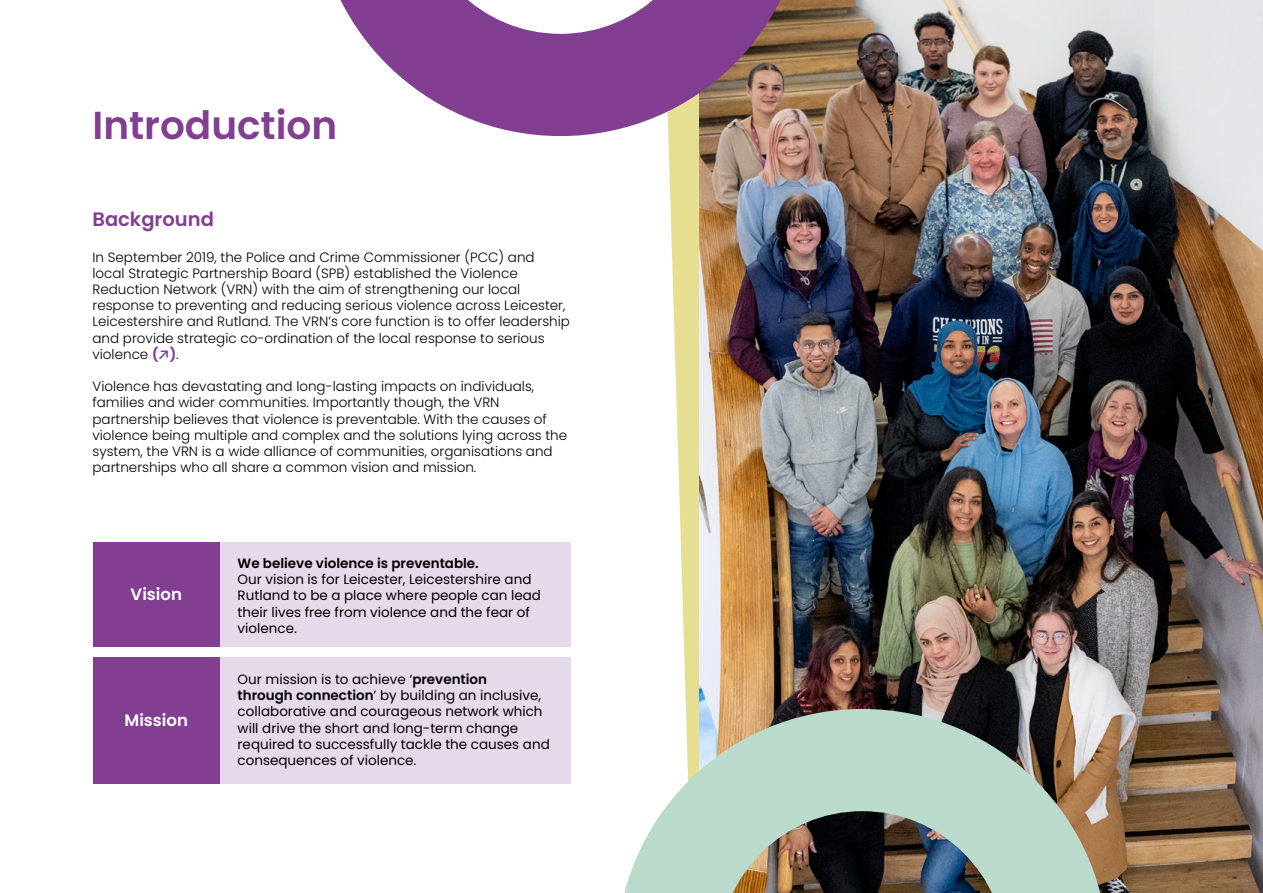
<style>
.page{position:relative;width:1263px;height:893px;background:#fff}
.page>*{position:absolute;margin:0;border:0;box-sizing:border-box;transform-origin:0 0}
.t1{font:600 39px "Poppins";color:#823f91}
.t2{font:600 19.5px "Poppins";color:#823f91}
.t3{font:600 16.5px "Poppins";color:#fff}
.t4{font:300 13.5px/16.2px "Poppins";color:#020203}
.t5{font:13.5px/16.2px "Poppins";color:#000}
.t6{font:600 13.5px "Poppins";color:#000}
.s1{font-weight:700;color:#823f91}
.s2{font-family:"Calibri";font-weight:700;color:#823f91}
.s3{font-weight:600}
</style>
<div class="page">
<svg style="left:668px;top:136px;width:31px;height:573px;fill:#e6de91"></svg>
<img style="left:699px;top:0;width:564px;height:893px">
<div style="left:93px;top:542px;width:128px;height:104px;background:#823f91"></div>
<div style="left:220px;top:542px;width:351px;height:104px;background:#e6d9ea"></div>
<div style="left:93px;top:657px;width:128px;height:126px;background:#823f91"></div>
<div style="left:220px;top:657px;width:351px;height:126px;background:#e6d9ea"></div>
<svg style="left:624px;top:709px;width:484px;height:184px;background:#a5b2a5"></svg>
<svg style="left:340px;top:0;width:466px;height:136px;fill:#823f91"></svg>
<p class="t1" style="left:92px;top:103px;width:246px">Introduction</p>
<p class="t2" style="left:92px;top:207px;width:123px">Background</p>
<p class="t4" style="left:92px;top:249px;width:479px">In September 2019, the Police and Crime Commissioner (PCC) and local Strategic Partnership Board (SPB) established the Violence Reduction Network (VRN) with the aim of strengthening our local response to preventing and reducing serious violence across Leicester, Leicestershire and Rutland. The VRN’s core function is to offer leadership and provide strategic co-ordination of the local response to serious violence <span class="s1">(</span><span class="s2">↗</span><span class="s1">)</span>.</p>
<p class="t4" style="left:92px;top:378px;width:476px">Violence has devastating and long-lasting impacts on individuals, families and wider communities. Importantly though, the VRN partnership believes that violence is preventable. With the causes of violence being multiple and complex and the solutions lying across the system, the VRN is a wide alliance of communities, organisations and partnerships who all share a common vision and mission.</p>
<p class="t3" style="left:131px;top:584px;width:53px">Vision</p>
<p class="t3" style="left:125px;top:711px;width:65px">Mission</p>
<p class="t6" style="left:238px;top:555px;width:243px">We believe violence is preventable.</p>
<p class="t5" style="left:238px;top:571px;width:305px">Our vision is for Leicester, Leicestershire and Rutland to be a place where people can lead their lives free from violence and the fear of violence.</p>
<p class="t5" style="left:238px;top:671px;width:314px">Our mission is to achieve ‘<span class="s3">prevention<br>through connection</span>’ by building an inclusive, collaborative and courageous network which will drive the short and long-term change required to successfully tackle the causes and consequences of violence.</p>
</div>
